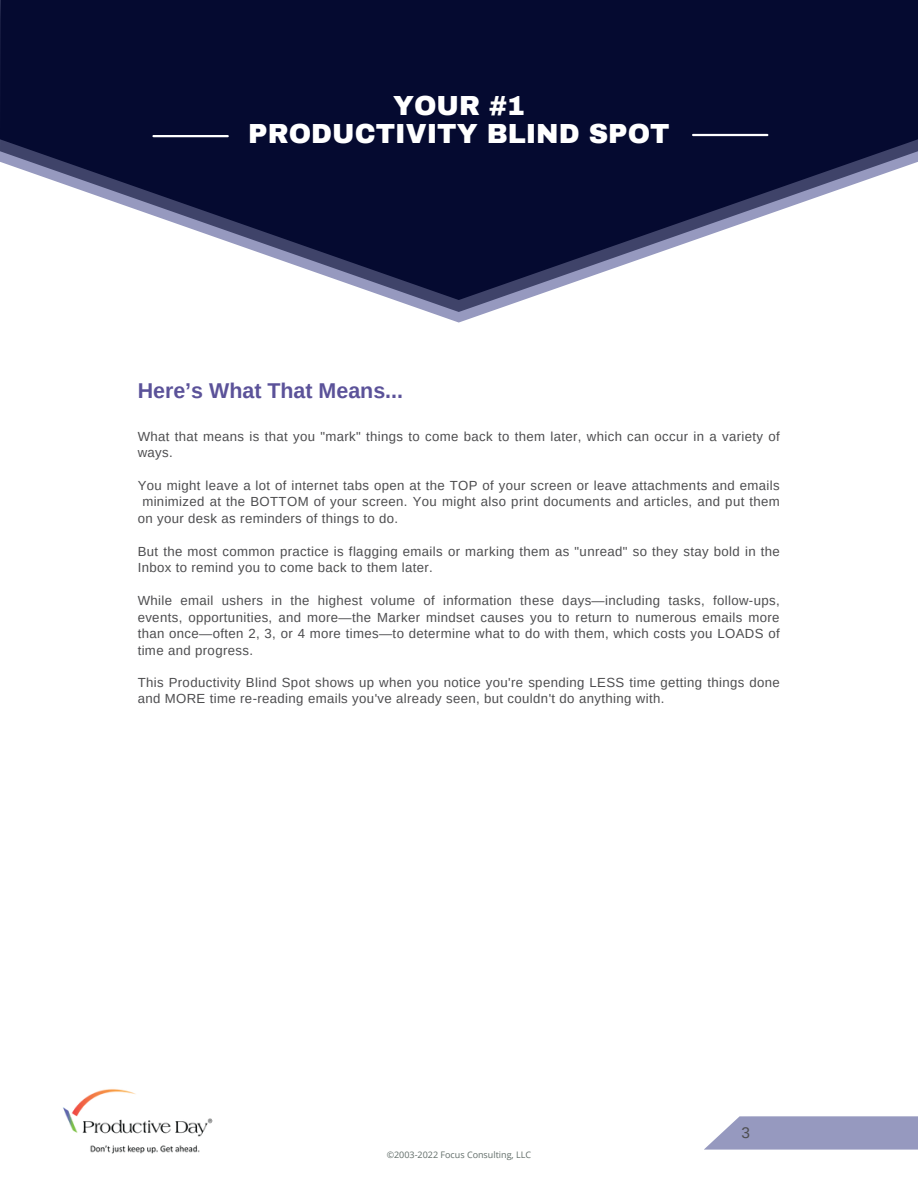
<style>
.page{position:relative;width:918px;height:1188px;background:#fff}
.page>*{position:absolute;margin:0;border:0;box-sizing:border-box;transform-origin:0 0}
.t1{font:900 27px/28.2px "Archivo";color:#fff;text-align:center}
.t2{font:700 21.45px "Arimo";color:#5b5299}
.t3{font:15.3px "Arimo";color:#4d4d4f}
.t4{font:13.2px/16.5px "Arimo";letter-spacing:.03em;color:#4d4d4f}
.t5{font:9px "Open Sans";color:#616d69}
</style>
<div class="page">
<img style="left:63px;top:1089px;width:150px;height:65px">
<svg style="left:704px;top:1116px;width:214px;height:34px"></svg>
<svg style="left:395px;top:300px;width:128px;height:12px"></svg>
<svg style="left:0;top:0;width:918px;height:300px;fill:#050a30"></svg>
<hr style="left:693px;top:134px;width:74px;height:2px;background:#fff">
<hr style="left:154px;top:135px;width:74px;height:2px;background:#fff">
<h1 class="t1" style="left:248px;top:92px;width:423px">YOUR #1<br>PRODUCTIVITY BLIND SPOT</h1>
<h2 class="t2" style="left:138px;top:378px;width:267px">Here’s What That Means...</h2>
<p class="t4" style="left:138px;top:428px;width:644px">What that means is that you "mark" things to come back to them later, which can occur in a variety of ways.</p>
<p class="t4" style="left:138px;top:477px;width:644px">You might leave a lot of internet tabs open at the TOP of your screen or leave attachments and emails</p>
<p class="t4" style="left:142px;top:494px;width:639px">minimized at the BOTTOM of your screen. You might also print documents and articles, and put them</p>
<p class="t4" style="left:138px;top:510px;width:262px">on your desk as reminders of things to do.</p>
<p class="t4" style="left:138px;top:543px;width:644px">But the most common practice is flagging emails or marking them as "unread" so they stay bold in the<br>Inbox to remind you to come back to them later.</p>
<p class="t4" style="left:138px;top:592px;width:644px;text-align:justify">While email ushers in the highest volume of information these days—including tasks, follow-ups, events, opportunities, and more—the Marker mindset causes you to return to numerous emails more than once—often 2, 3, or 4 more times—to determine what to do with them, which costs you LOADS of time and progress.</p>
<p class="t4" style="left:138px;top:675px;width:644px">This Productivity Blind Spot shows up when you notice you're spending LESS time getting things done and MORE time re-reading emails you've already seen, but couldn't do anything with.</p>
<p class="t5" style="left:387px;top:1148px;width:146px">©2003-2022 Focus Consulting, LLC</p>
<p class="t3" style="left:741px;top:1124px;width:10px">3</p>
</div>
